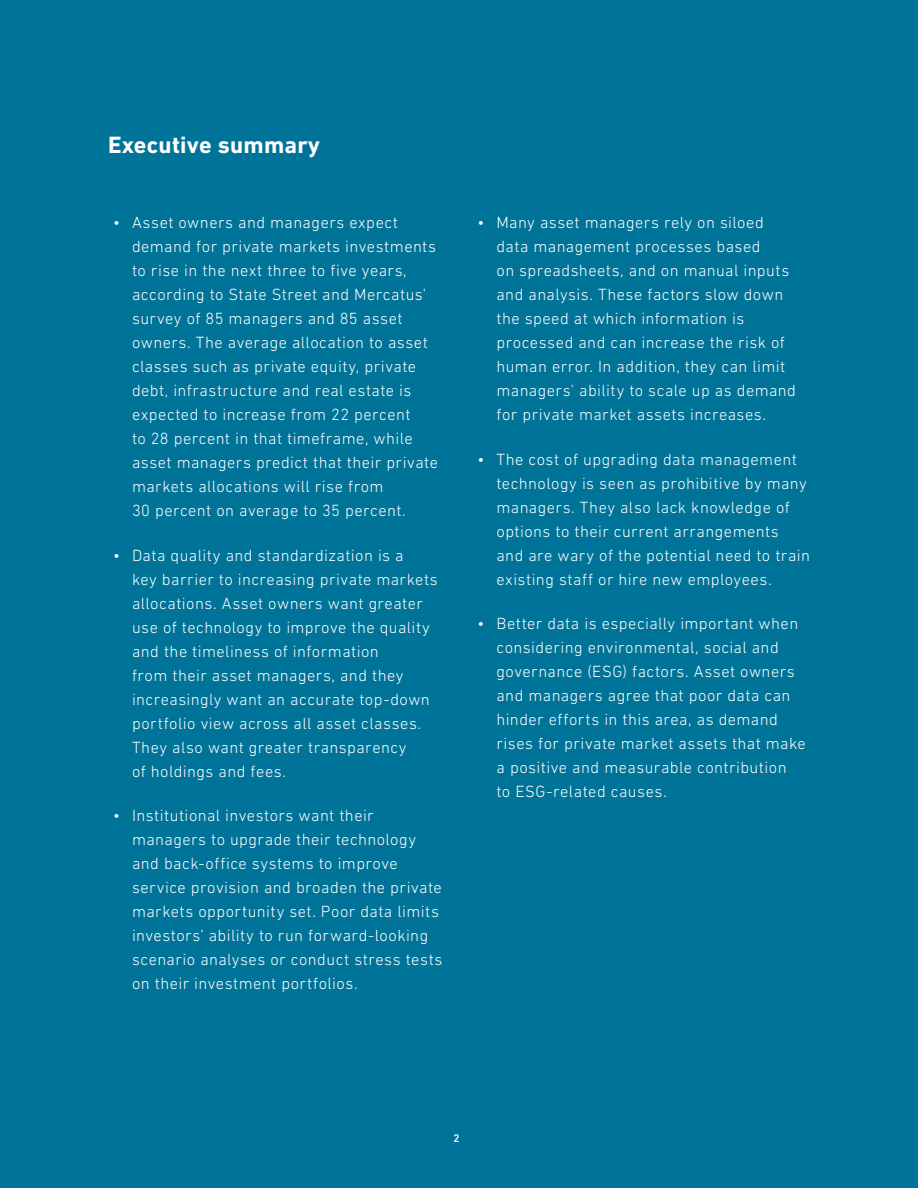
<style>
.page{position:relative;width:918px;height:1188px;background:#007398}
.page>*{position:absolute;margin:0;border:0;box-sizing:border-box;transform-origin:0 0}
.t1{font:700 24px "DIN Next LT Pro";letter-spacing:.01em;color:#fff}
.t2{font:300 16.5px/24px "DIN Next LT Pro";letter-spacing:.025em;color:#fff}
.t3{font:500 11.25px "DIN Next LT Pro";color:#fff}
</style>
<div class="page">
<h1 class="t1" style="left:108px;top:131px;width:214px">Executive summary</h1>
<p class="t2" style="left:132px;top:211px;width:308px;text-indent:-19px">• Asset owners and managers expect demand for private markets investments to rise in the next three to five years, according to State Street and Mercatus’ survey of 85 managers and 85 asset owners. The average allocation to asset classes such as private equity, private debt, infrastructure and real estate is expected to increase from 22 percent<br>to 28 percent in that timeframe, while asset managers predict that their private markets allocations will rise from<br>30 percent on average to 35 percent.</p>
<p class="t2" style="left:132px;top:543px;width:307px;text-indent:-19px">• Data quality and standardization is a<br>key barrier to increasing private markets allocations. Asset owners want greater use of technology to improve the quality and the timeliness of information<br>from their asset managers, and they increasingly want an accurate top-down portfolio view across all asset classes.<br>They also want greater transparency<br>of holdings and fees.</p>
<p class="t2" style="left:132px;top:803px;width:312px;text-indent:-19px">• Institutional investors want their managers to upgrade their technology and back-office systems to improve service provision and broaden the private markets opportunity set. Poor data limits investors’ ability to run forward-looking scenario analyses or conduct stress tests on their investment portfolios.</p>
<p class="t2" style="left:496px;top:211px;width:301px;text-indent:-19px">• Many asset managers rely on siloed data management processes based<br>on spreadsheets, and on manual inputs and analysis. These factors slow down the speed at which information is processed and can increase the risk of human error. In addition, they can limit managers’ ability to scale up as demand for private market assets increases.</p>
<p class="t2" style="left:496px;top:447px;width:315px;text-indent:-19px">• The cost of upgrading data management technology is seen as prohibitive by many managers. They also lack knowledge of options to their current arrangements and are wary of the potential need to train existing staff or hire new employees.</p>
<p class="t2" style="left:496px;top:611px;width:311px;text-indent:-19px">• Better data is especially important when considering environmental, social and governance (ESG) factors. Asset owners and managers agree that poor data can hinder efforts in this area, as demand rises for private market assets that make a positive and measurable contribution<br>to ESG-related causes.</p>
<p class="t3" style="left:454px;top:1132px;width:8px">2</p>
</div>
